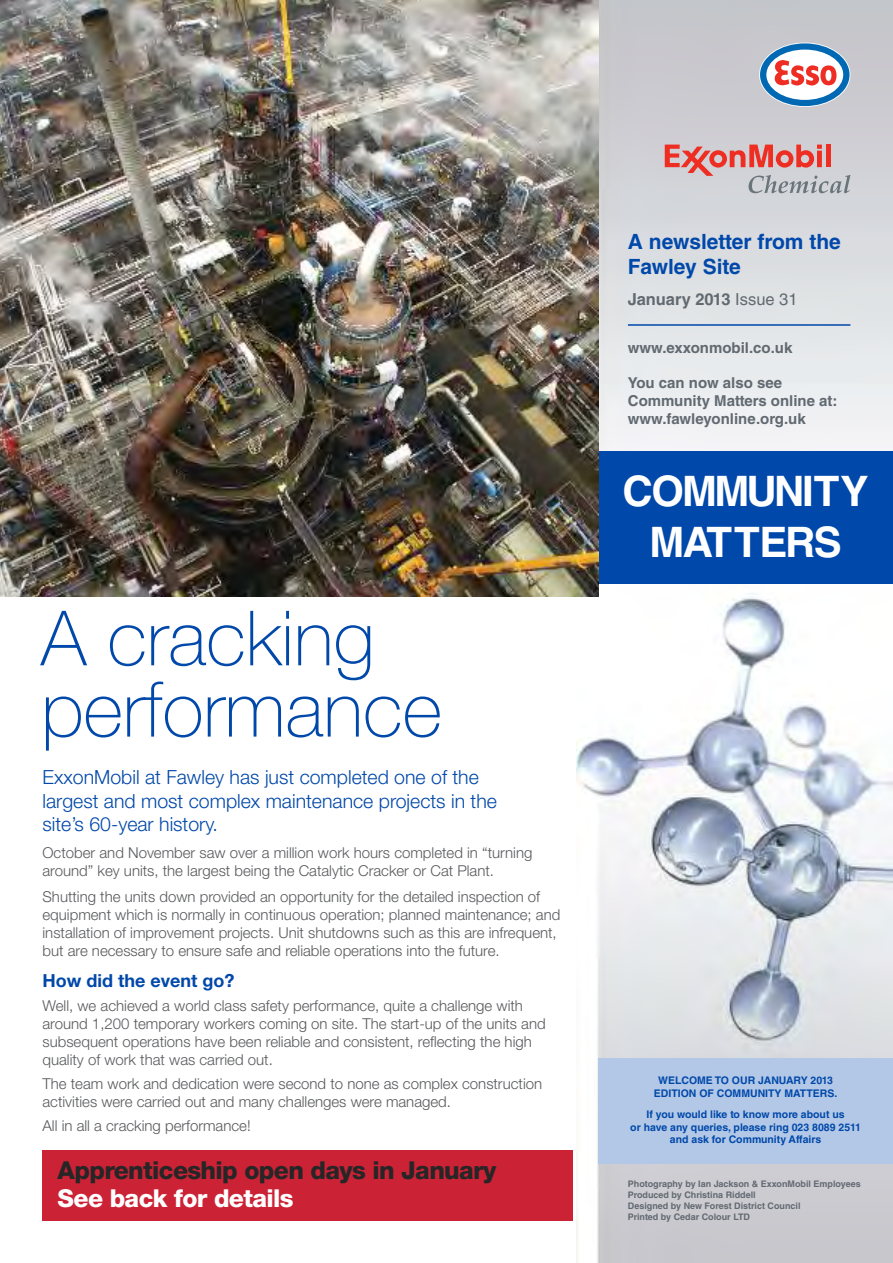
<style>
.page{position:relative;width:893px;height:1263px;background:#fff}
.page>*{position:absolute;margin:0;border:0;box-sizing:border-box;transform-origin:0 0}
.t1{font:100 76.2px/71.2px "Helvetica Neue LT Std";color:#0048aa}
.t2{font:700 42px/50.4px "Helvetica LT Std";letter-spacing:-.045em;color:#fff;text-align:center}
.t3{font:800 24.75px "Helvetica Neue LT Std";letter-spacing:-.025em;color:#272627}
.t4{font:800 24.75px "Helvetica Neue LT Std";letter-spacing:-.025em;color:#fff}
.t5{font:700 21px/25.2px "Helvetica LT Std";color:#0048aa}
.t6{font:300 19.5px/23.4px "Helvetica Neue LT Std";color:#0048aa}
.t7{font:700 18px "Helvetica Neue LT Std";color:#0048aa}
.t8{font:700 16.5px "Helvetica LT Std";color:#616971}
.t9{font:300 15px/18px "Helvetica Neue LT Std";color:#58595c}
.t10{font:700 15px/18px "Helvetica LT Std";color:#616971}
.t11{font:700 10.5px/12.6px "Helvetica LT Std";color:#0048aa;text-align:center}
.t12{font:700 9px/10.8px "Helvetica LT Std";color:#616971}
.s1{font-weight:400}
</style>
<div class="page">
<img style="left:576px;top:0;width:317px;height:1263px">
<svg style="left:759px;top:43px;width:91px;height:64px"></svg>
<svg style="left:665px;top:145px;width:185px;height:48px;background:#d1a7a8"></svg>
<hr style="left:628px;top:324px;width:222px;height:2px;background:#0048aa">
<div style="left:598px;top:1058px;width:295px;height:105px;background:#b3c8e6"></div>
<div style="left:598px;top:451px;width:295px;height:133px;background:#0048aa"></div>
<img style="left:0;top:0;width:598px;height:597px">
<div style="left:43px;top:1150px;width:530px;height:70px;background:#cc2235"></div>
<h1 class="t1" style="left:41px;top:609px;width:403px">A cracking performance</h1>
<h3 class="t6" style="left:43px;top:767px;width:456px">ExxonMobil at Fawley has just completed one of the largest and most complex maintenance projects in the site’s 60-year history.</h3>
<p class="t9" style="left:43px;top:845px;width:491px">October and November saw over a million work hours completed in “turning around” key units, the largest being the Catalytic Cracker or Cat Plant.</p>
<p class="t9" style="left:43px;top:889px;width:519px">Shutting the units down provided an opportunity for the detailed inspection of equipment which is normally in continuous operation; planned maintenance; and installation of improvement projects. Unit shutdowns such as this are infrequent, but are necessary to ensure safe and reliable operations into the future.</p>
<p class="t7" style="left:43px;top:974px;width:194px">How did the event go?</p>
<p class="t9" style="left:43px;top:998px;width:505px">Well, we achieved a world class safety performance, quite a challenge with around 1,200 temporary workers coming on site. The start-up of the units and subsequent operations have been reliable and consistent, reflecting the high quality of work that was carried out.</p>
<p class="t9" style="left:43px;top:1076px;width:501px">The team work and dedication were second to none as complex construction activities were carried out and many challenges were managed.</p>
<p class="t9" style="left:43px;top:1118px;width:210px">All in all a cracking performance!</p>
<h3 class="t3" style="left:58px;top:1161px;width:440px">Apprenticeship open days in January</h3>
<h3 class="t4" style="left:58px;top:1189px;width:237px">See back for details</h3>
<h3 class="t5" style="left:628px;top:231px;width:215px">A newsletter from the<br>Fawley Site</h3>
<p class="t8" style="left:628px;top:293px;width:171px">January 2013 <span class="s1">Issue 31</span></p>
<p class="t10" style="left:628px;top:340px;width:166px">www.exxonmobil.co.uk</p>
<p class="t10" style="left:628px;top:375px;width:211px">You can now also see<br>Community Matters online at: www.fawleyonline.org.uk</p>
<h2 class="t2" style="left:622px;top:470px;width:248px">COMMUNITY<br>MATTERS</h2>
<p class="t11" style="left:654px;top:1075px;width:185px">WELCOME TO OUR JANUARY 2013<br>EDITION OF COMMUNITY MATTERS.</p>
<p class="t11" style="left:630px;top:1109px;width:232px">If you would like to know more about us<br>or have any queries, please ring 023 8089 2511 and ask for Community Affairs</p>
<p class="t12" style="left:628px;top:1179px;width:234px">Photography by Ian Jackson &amp; ExxonMobil Employees Produced by Christina Riddell<br>Designed by New Forest District Council<br>Printed by Cedar Colour LTD</p>
</div>
